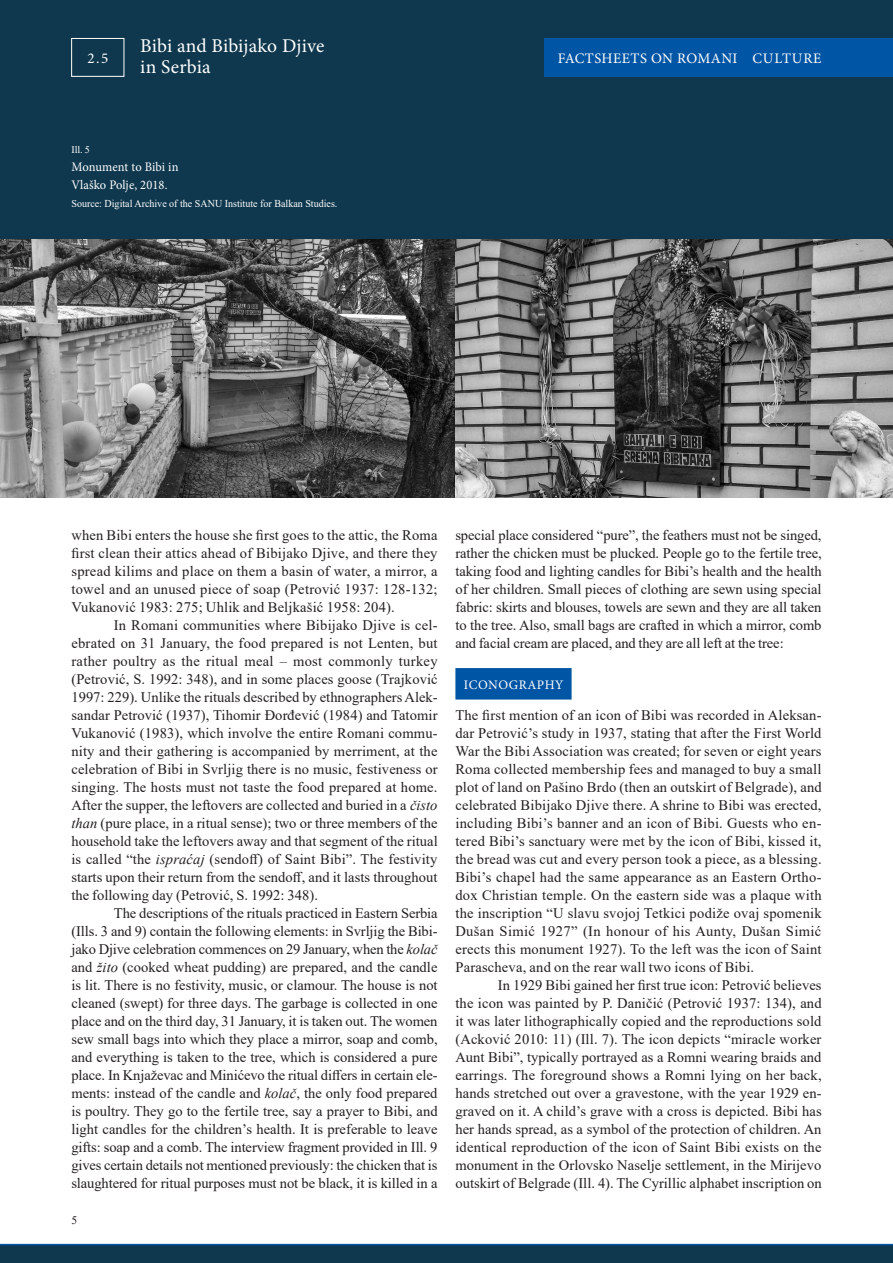
<style>
.page{position:relative;width:893px;height:1263px;background:#fff}
.page>*{position:absolute;margin:0;border:0;box-sizing:border-box;transform-origin:0 0}
.Fs_Title_small{font:19.5px "Minion Pro";letter-spacing:.005em;color:#fff}
.FS_Number{font:15px "Minion Pro";color:#fff}
.FS_Text{font:14.55px/18px "Times New Roman";color:#231f20;text-align:justify}
.t1{font:14.55px "Minion Pro";letter-spacing:.03em;color:#fff}
.FS_BU_Text{font:13.05px "Minion Pro";letter-spacing:.005em;color:#fff;scale:.96 1}
.FS_Chapter_Headline1{font:13.05px "Minion Pro";letter-spacing:.04em;color:#fff}
.t2{font:11.55px "Times New Roman";color:#231f20}
.FS_BU_Text-2{font:10.5px "Times New Roman";color:#fff;scale:.96 1}
.FS_BU_Text-3{font:10.05px "Times New Roman";color:#fff}
.s1{font-style:italic}
</style>
<div class="page">
<div style="left:455px;top:668px;width:117px;height:31px;background:#0155a5"></div>
<div style="left:0;top:0;width:893px;height:268px;background:#0f384e"></div>
<div style="left:545px;top:38px;width:348px;height:39px;background:#0155a5"></div>
<svg style="left:0;top:1244px;width:893px;height:19px;background:#0d3a54"></svg>
<div style="left:71px;top:38px;width:53px;height:39px;border:1px solid #fff"></div>
<img style="left:0;top:239px;width:893px;height:258px">
<p class="FS_Number" style="left:87px;top:48px;width:22px">2.5</p>
<p class="Fs_Title_small" style="left:140px;top:33px;width:186px">Bibi and Bibijako Djive</p>
<p class="Fs_Title_small" style="left:140px;top:54px;width:72px">in Serbia</p>
<p class="FS_BU_Text-3" style="left:71px;top:143px;width:20px">Ill. 5</p>
<p class="FS_BU_Text" style="left:71px;top:159px;width:113px">Monument to Bibi in</p>
<p class="FS_BU_Text" style="left:71px;top:177px;width:102px">Vlaško Polje, 2018.</p>
<p class="FS_BU_Text-2" style="left:71px;top:197px;width:279px">Source: Digital Archive of the SANU Institute for Balkan Studies.</p>
<p class="t1" style="left:558px;top:48px;width:265px">FACTSHEETS ON ROMANI CULTURE</p>
<p class="FS_Text" style="left:71px;top:526px;width:368px">when Bibi enters the house she first goes to the attic, the Roma first clean their attics ahead of Bibijako Djive, and there they spread kilims and place on them a basin of water, a mirror, a towel and an unused piece of soap (Petrović 1937: 128-132; Vukanović 1983: 275; Uhlik and Beljkašić 1958: 204).</p>
<p class="FS_Text" style="left:71px;top:616px;width:368px;text-indent:43px">In Romani communities where Bibijako Djive is cel&shy;ebrated on 31 January, the food prepared is not Lenten, but rather poultry as the ritual meal – most commonly turkey (Petrović, S. 1992: 348), and in some places goose (Trajković 1997: 229). Unlike the rituals described by ethnographers Alek&shy;sandar Petrović (1937), Tihomir Đorđević (1984) and Tatomir Vukanović (1983), which involve the entire Romani commu&shy;nity and their gathering is accompanied by merriment, at the celebration of Bibi in Svrljig there is no music, festiveness or singing. The hosts must not taste the food prepared at home.<br>After the supper, the leftovers are collected and buried in a <span class="s1">čisto than</span> (pure place, in a ritual sense); two or three members of the household take the leftovers away and that segment of the ritual is called “the <span class="s1">ispraćaj</span> (sendoff) of Saint Bibi”. The festivity starts upon their return from the sendoff, and it lasts throughout the following day (Petrović, S. 1992: 348).</p>
<p class="FS_Text" style="left:71px;top:904px;width:368px;text-indent:43px">The descriptions of the rituals practiced in Eastern Serbia (Ills. 3 and 9) contain the following elements: in Svrljig the Bibi&shy;jako Djive celebration commences on 29 January, when the <span class="s1">kolač </span>and <span class="s1">žito</span> (cooked wheat pudding) are prepared, and the candle is lit. There is no festivity, music, or clamour. The house is not cleaned (swept) for three days. The garbage is collected in one place and on the third day, 31 January, it is taken out. The women sew small bags into which they place a mirror, soap and comb, and everything is taken to the tree, which is considered a pure place. In Knjaževac and Minićevo the ritual differs in certain ele&shy;ments: instead of the candle and <span class="s1">kolač</span>, the only food prepared is poultry. They go to the fertile tree, say a prayer to Bibi, and light candles for the children’s health. It is preferable to leave gifts: soap and a comb. The interview fragment provided in Ill. 9 gives certain details not mentioned previously: the chicken that is slaughtered for ritual purposes must not be black, it is killed in a</p>
<p class="t2" style="left:71px;top:1212px;width:7px">5</p>
<p class="FS_Text" style="left:455px;top:526px;width:368px">special place considered “pure”, the feathers must not be singed, rather the chicken must be plucked. People go to the fertile tree, taking food and lighting candles for Bibi’s health and the health of her children. Small pieces of clothing are sewn using special fabric: skirts and blouses, towels are sewn and they are all taken to the tree. Also, small bags are crafted in which a mirror, comb and facial cream are placed, and they are all left at the tree:</p>
<p class="FS_Chapter_Headline1" style="left:464px;top:676px;width:101px">ICONOGRAPHY</p>
<p class="FS_Text" style="left:455px;top:706px;width:368px">The first mention of an icon of Bibi was recorded in Aleksan&shy;dar Petrović’s study in 1937, stating that after the First World War the Bibi Association was created; for seven or eight years Roma collected membership fees and managed to buy a small plot of land on Pašino Brdo (then an outskirt of Belgrade), and celebrated Bibijako Djive there. A shrine to Bibi was erected, including Bibi’s banner and an icon of Bibi. Guests who en&shy;tered Bibi’s sanctuary were met by the icon of Bibi, kissed it, the bread was cut and every person took a piece, as a blessing.<br>Bibi’s chapel had the same appearance as an Eastern Ortho&shy;dox Christian temple. On the eastern side was a plaque with the inscription “U slavu svojoj Tetkici podiže ovaj spomenik Dušan Simić 1927” (In honour of his Aunty, Dušan Simić erects this monument 1927). To the left was the icon of Saint Parascheva, and on the rear wall two icons of Bibi.</p>
<p class="FS_Text" style="left:455px;top:976px;width:368px;text-indent:43px">In 1929 Bibi gained her first true icon: Petrović believes the icon was painted by P. Daničić (Petrović 1937: 134), and it was later lithographically copied and the reproductions sold (Acković 2010: 11) (Ill. 7). The icon depicts “miracle worker Aunt Bibi”, typically portrayed as a Romni wearing braids and earrings. The foreground shows a Romni lying on her back, hands stretched out over a gravestone, with the year 1929 en&shy;graved on it. A child’s grave with a cross is depicted. Bibi has her hands spread, as a symbol of the protection of children. An identical reproduction of the icon of Saint Bibi exists on the monument in the Orlovsko Naselje settlement, in the Mirijevo outskirt of Belgrade (Ill. 4). The Cyrillic alphabet inscription on</p>
</div>
